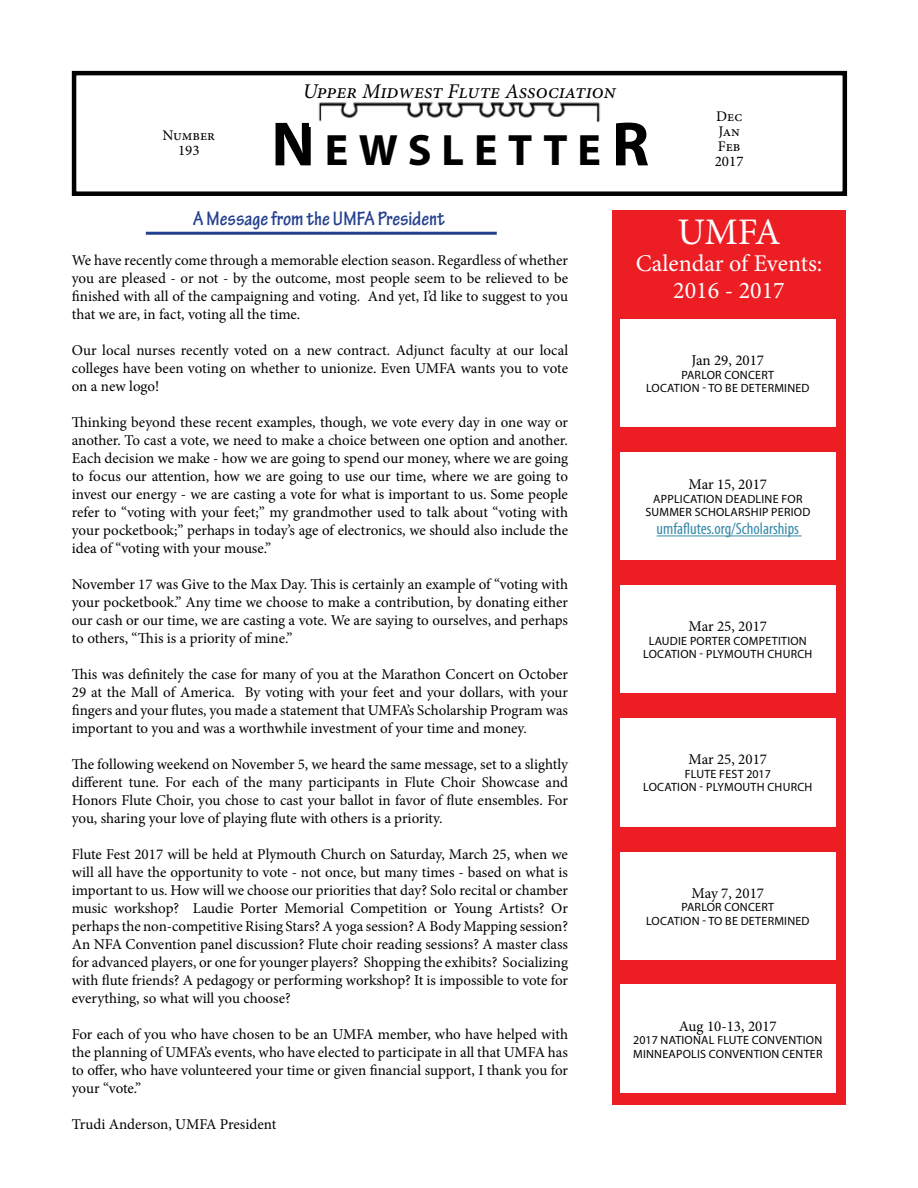
<style>
.page{position:relative;width:918px;height:1188px;background:#fff}
.page>*{position:absolute;margin:0;border:0;box-sizing:border-box;transform-origin:0 0}
.t1{font:700 44.1px "Myriad Pro";letter-spacing:.23em;color:#000}
.t2{font:37.5px "Minion Pro";color:#fff}
.t3{font:24px/27px "Minion Pro";color:#fff;text-align:center}
.t4{font:700 condensed 21px "Tekton Pro";color:#25408f}
.t5{font:italic 21px "Minion Pro";letter-spacing:-.005em;color:#000}
.t6{font:condensed 16.5px "Myriad Pro";color:#358aa9}
.t7{font:15px/18px "Minion Pro";letter-spacing:-.005em;color:#000;text-align:justify}
.t8{font:14.7px/15px "Minion Pro";color:#000;text-align:center}
.t9{font:12px/13.5px "Myriad Pro";letter-spacing:.02em;color:#000;text-align:center}
.s1{font-size:63px}
</style>
<div class="page">
<div style="left:612px;top:262px;width:234px;height:843px;background:#ed1d24"></div>
<hr style="left:146px;top:232px;width:351px;height:3px;background:#25408f">
<img style="left:318px;top:102px;width:282px;height:21px">
<div style="left:72px;top:71px;width:775px;height:125px;border:4px solid #000"></div>
<div style="left:612px;top:210px;width:234px;height:95px;background:#ed1d24"></div>
<div style="left:620px;top:452px;width:216px;height:108px;background:#fff"></div>
<hr style="left:657px;top:536px;width:145px;height:1px;background:#358aa9">
<div style="left:620px;top:985px;width:216px;height:108px;background:#fff"></div>
<div style="left:620px;top:719px;width:216px;height:108px;background:#fff"></div>
<div style="left:620px;top:585px;width:216px;height:108px;background:#fff"></div>
<div style="left:620px;top:852px;width:216px;height:108px;background:#fff"></div>
<div style="left:620px;top:319px;width:216px;height:108px;background:#fff"></div>
<p class="t8" style="left:162px;top:128px;width:54px">Number<br>193</p>
<h3 class="t5" style="left:303px;top:77px;width:315px">Upper Midwest Flute Association</h3>
<h1 class="t1" style="left:271px;top:122px;width:379px"><span class="s1">N</span>EWSLETTE<span class="s1">R</span></h1>
<p class="t8" style="left:715px;top:108px;width:30px;text-align:left">Dec<br>Jan<br>Feb<br>2017</p>
<h3 class="t4" style="left:193px;top:206px;width:253px">A Message from the UMFA President</h3>
<p class="t7" style="left:72px;top:251px;width:498px">We have recently come through a memorable election season. Regardless of whether you are pleased - or not - by the outcome, most people seem to be relieved to be finished with all of the campaigning and voting. And yet, I’d like to suggest to you that we are, in fact, voting all the time.</p>
<p class="t7" style="left:72px;top:341px;width:498px">Our local nurses recently voted on a new contract. Adjunct faculty at our local colleges have been voting on whether to unionize. Even UMFA wants you to vote on a new logo!</p>
<p class="t7" style="left:72px;top:413px;width:498px">Thinking beyond these recent examples, though, we vote every day in one way or another. To cast a vote, we need to make a choice between one option and another.<br>Each decision we make - how we are going to spend our money, where we are going to focus our attention, how we are going to use our time, where we are going to invest our energy - we are casting a vote for what is important to us. Some people refer to “voting with your feet;” my grandmother used to talk about “voting with your pocketbook;” perhaps in today’s age of electronics, we should also include the idea of “voting with your mouse.”</p>
<p class="t7" style="left:72px;top:575px;width:498px">November 17 was Give to the Max Day. This is certainly an example of “voting with your pocketbook.” Any time we choose to make a contribution, by donating either our cash or our time, we are casting a vote. We are saying to ourselves, and perhaps to others, “This is a priority of mine.”</p>
<p class="t7" style="left:72px;top:665px;width:498px">This was definitely the case for many of you at the Marathon Concert on October 29 at the Mall of America. By voting with your feet and your dollars, with your fingers and your flutes, you made a statement that UMFA’s Scholarship Program was important to you and was a worthwhile investment of your time and money.</p>
<p class="t7" style="left:72px;top:755px;width:498px">The following weekend on November 5, we heard the same message, set to a slightly different tune. For each of the many participants in Flute Choir Showcase and Honors Flute Choir, you chose to cast your ballot in favor of flute ensembles. For you, sharing your love of playing flute with others is a priority.</p>
<p class="t7" style="left:72px;top:845px;width:498px">Flute Fest 2017 will be held at Plymouth Church on Saturday, March 25, when we will all have the opportunity to vote - not once, but many times - based on what is important to us. How will we choose our priorities that day? Solo recital or chamber music workshop? Laudie Porter Memorial Competition or Young Artists? Or perhaps the non-competitive Rising Stars? A yoga session? A Body Mapping session?<br>An NFA Convention panel discussion? Flute choir reading sessions? A master class for advanced players, or one for younger players? Shopping the exhibits? Socializing with flute friends? A pedagogy or performing workshop? It is impossible to vote for everything, so what will you choose?</p>
<p class="t7" style="left:72px;top:1025px;width:498px">For each of you who have chosen to be an UMFA member, who have helped with the planning of UMFA’s events, who have elected to participate in all that UMFA has to offer, who have volunteered your time or given financial support, I thank you for your “vote.”</p>
<p class="t7" style="left:72px;top:1115px;width:206px">Trudi Anderson, UMFA President</p>
<h2 class="t2" style="left:677px;top:207px;width:105px">UMFA</h2>
<h3 class="t3" style="left:636px;top:250px;width:188px">Calendar of Events:<br>2016 - 2017</h3>
<p class="t7" style="left:692px;top:351px;width:74px">Jan 29, 2017</p>
<p class="t9" style="left:646px;top:368px;width:165px">PARLOR CONCERT<br>LOCATION - TO BE DETERMINED</p>
<p class="t7" style="left:689px;top:476px;width:80px">Mar 15, 2017</p>
<p class="t9" style="left:645px;top:492px;width:166px">APPLICATION DEADLINE FOR<br>SUMMER SCHOLARSHIP PERIOD</p>
<p class="t6" style="left:657px;top:519px;width:144px">umfaflutes.org/Scholarships</p>
<p class="t7" style="left:689px;top:618px;width:80px">Mar 25, 2017</p>
<p class="t9" style="left:643px;top:634px;width:171px">LAUDIE PORTER COMPETITION<br>LOCATION - PLYMOUTH CHURCH</p>
<p class="t7" style="left:689px;top:751px;width:80px">Mar 25, 2017</p>
<p class="t9" style="left:643px;top:767px;width:171px">FLUTE FEST 2017<br>LOCATION - PLYMOUTH CHURCH</p>
<p class="t7" style="left:692px;top:884px;width:74px">May 7, 2017</p>
<p class="t9" style="left:646px;top:900px;width:165px">PARLOR CONCERT<br>LOCATION - TO BE DETERMINED</p>
<p class="t7" style="left:679px;top:1017px;width:99px">Aug 10-13, 2017</p>
<p class="t9" style="left:633px;top:1033px;width:191px;text-align:left">2017 NATIONAL FLUTE CONVENTION<br>MINNEAPOLIS CONVENTION CENTER</p>
</div>
